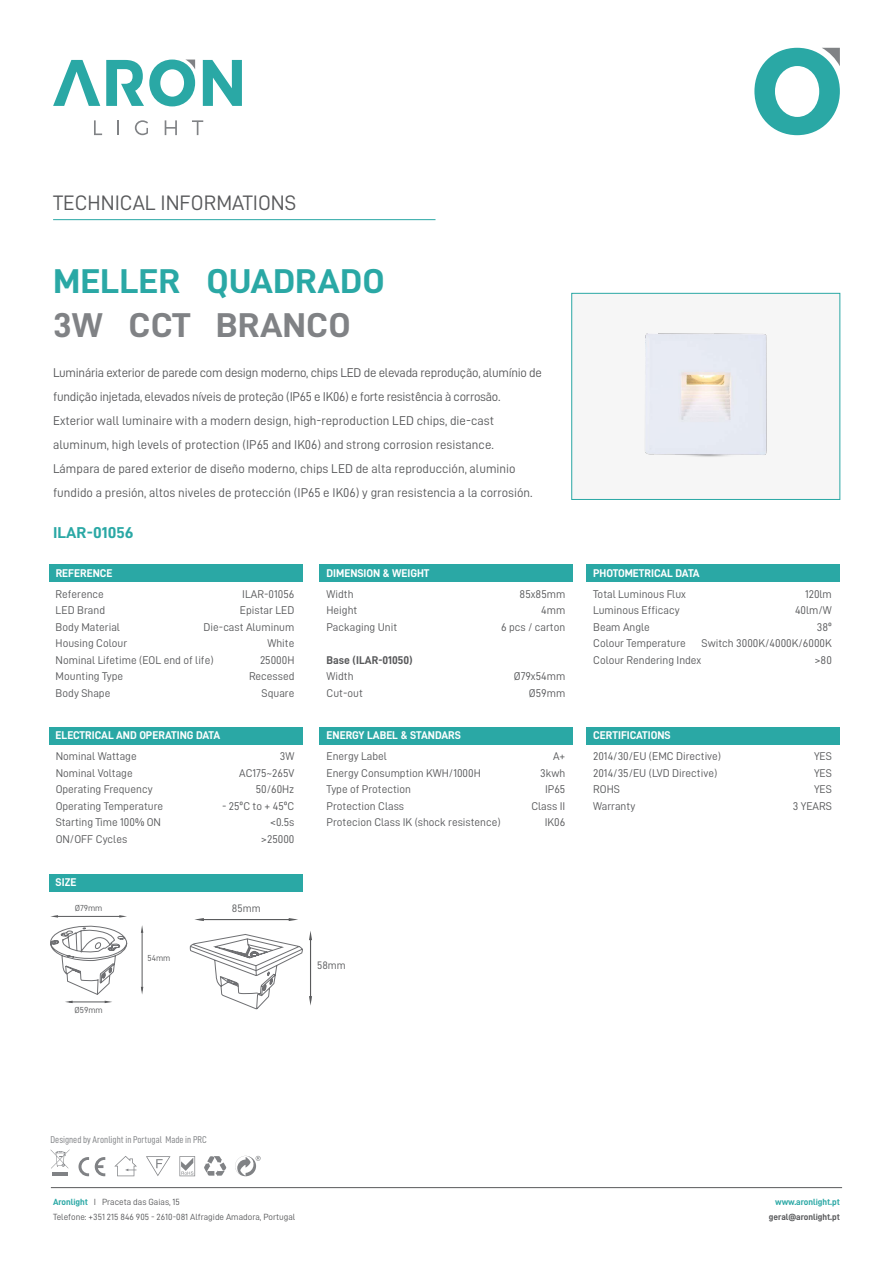
<style>
.page{position:relative;width:893px;height:1263px;background:#fff}
.page>*{position:absolute;margin:0;border:0;box-sizing:border-box;transform-origin:0 0}
.t1{font:34.5px "D DIN Bold";color:#2aa8a5;scale:1.08 1}
.t2{font:34.5px "D DIN Bold";color:#808285;scale:1.08 1}
.t3{font:21px "D DIN";color:#58595b}
.t4{font:15.75px "D DIN Bold";color:#2aa8a5;scale:1.08 1}
.t5{font:12.75px/24px "D DIN";color:#58595b}
.t6{font:11.25px/16.5px "D DIN";color:#58595b;text-align:right}
.t7{font:11.25px "D DIN Bold";color:#fff}
.t8{font:11.25px "D DIN Bold";color:#58595b}
.t9{font:10.8px "D DIN";color:#595a5c}
.t10{font:9.9px "D DIN Condensed";color:#808285}
.t11{font:9px/15px "D DIN";color:#58595b}
.t12{font:9px "D DIN Bold";color:#58595b}
.t13{font:9px "D DIN Bold";color:#2aa8a5}
.t14{font:8.7px "D DIN";color:#595a5c}
.s1{font-family:"D DIN Bold";color:#2aa8a5}
</style>
<div class="page">
<svg style="left:203px;top:60px;width:39px;height:46px"></svg>
<svg style="left:53px;top:60px;width:47px;height:46px"></svg>
<svg style="left:106px;top:60px;width:89px;height:46px"></svg>
<svg style="left:94px;top:120px;width:8px;height:15px"></svg>
<svg style="left:117px;top:120px;width:2px;height:15px"></svg>
<svg style="left:135px;top:120px;width:13px;height:15px"></svg>
<svg style="left:165px;top:120px;width:12px;height:15px"></svg>
<svg style="left:192px;top:120px;width:11px;height:15px"></svg>
<svg style="left:754px;top:48px;width:86px;height:87px"></svg>
<div style="left:572px;top:293px;width:268px;height:206px;background:#f6f6f6"></div>
<div style="left:49px;top:565px;width:253px;height:17px;background:#2aa8a5"></div>
<hr style="left:53px;top:219px;width:382px;height:1px;background:#2aa8a5">
<div style="left:571px;top:293px;width:269px;height:207px;border:1px solid #2aa8a5"></div>
<div style="left:320px;top:565px;width:253px;height:17px;background:#2aa8a5"></div>
<div style="left:586px;top:565px;width:254px;height:17px;background:#2aa8a5"></div>
<div style="left:49px;top:727px;width:253px;height:17px;background:#2aa8a5"></div>
<div style="left:320px;top:727px;width:253px;height:17px;background:#2aa8a5"></div>
<div style="left:586px;top:727px;width:254px;height:17px;background:#2aa8a5"></div>
<div style="left:49px;top:874px;width:253px;height:17px;background:#2aa8a5"></div>
<img style="left:645px;top:333px;width:122px;height:124px">
<hr style="left:54px;top:916px;width:67px;height:1px;background:#595a5c">
<svg style="left:50px;top:915px;width:8px;height:3px"></svg>
<svg style="left:119px;top:915px;width:8px;height:3px"></svg>
<hr style="left:69px;top:1001px;width:37px;height:1px;background:#595a5c">
<svg style="left:65px;top:1001px;width:8px;height:2px"></svg>
<svg style="left:105px;top:1001px;width:7px;height:2px"></svg>
<hr style="left:142px;top:931px;width:1px;height:59px;background:#595a5c">
<svg style="left:141px;top:925px;width:2px;height:8px"></svg>
<svg style="left:50px;top:925px;width:77px;height:70px"></svg>
<hr style="left:51px;top:1187px;width:791px;height:1px;background:#58595b">
<svg style="left:179px;top:1156px;width:16px;height:20px"></svg>
<svg style="left:146px;top:1156px;width:25px;height:20px"></svg>
<svg style="left:204px;top:1156px;width:22px;height:20px"></svg>
<svg style="left:114px;top:1156px;width:23px;height:20px"></svg>
<svg style="left:78px;top:1157px;width:11px;height:19px"></svg>
<svg style="left:95px;top:1157px;width:10px;height:19px"></svg>
<hr style="left:52px;top:1172px;width:16px;height:4px;background:#808285">
<svg style="left:51px;top:1149px;width:19px;height:19px"></svg>
<svg style="left:235px;top:1156px;width:26px;height:20px"></svg>
<hr style="left:199px;top:919px;width:91px;height:1px;background:#595a5c">
<svg style="left:194px;top:918px;width:10px;height:3px"></svg>
<svg style="left:289px;top:918px;width:9px;height:3px"></svg>
<hr style="left:310px;top:938px;width:1px;height:63px;background:#595a5c">
<svg style="left:309px;top:996px;width:3px;height:10px"></svg>
<svg style="left:309px;top:931px;width:3px;height:9px"></svg>
<svg style="left:190px;top:934px;width:113px;height:75px"></svg>
<h2 class="t3" style="left:53px;top:191px;width:245px">TECHNICAL INFORMATIONS</h2>
<h1 class="t1" style="left:53px;top:262px;width:309px">MELLER QUADRADO</h1>
<h1 class="t2" style="left:53px;top:306px;width:277px">3W CCT BRANCO</h1>
<p class="t5" style="left:53px;top:360px;width:490px">Luminária exterior de parede com design moderno, chips LED de elevada reprodução, alumínio de fundição injetada, elevados níveis de proteção (IP65 e IK06) e forte resistência à corrosão.<br>Exterior wall luminaire with a modern design, high-reproduction LED chips, die-cast aluminum, high levels of protection (IP65 and IK06) and strong corrosion resistance.<br>Lámpara de pared exterior de diseño moderno, chips LED de alta reproducción, aluminio fundido a presión, altos niveles de protección (IP65 e IK06) y gran resistencia a la corrosión.</p>
<h3 class="t4" style="left:53px;top:524px;width:76px">ILAR-01056</h3>
<p class="t7" style="left:56px;top:567px;width:58px">REFERENCE</p>
<p class="t7" style="left:327px;top:567px;width:104px">DIMENSION &amp; WEIGHT</p>
<p class="t7" style="left:593px;top:567px;width:108px">PHOTOMETRICAL DATA</p>
<p class="t6" style="left:204px;top:585px;width:92px">ILAR-01056<br>Epistar LED<br>Die-cast Aluminum<br>White<br>25000H<br>Recessed<br>Square</p>
<p class="t6" style="left:327px;top:585px;width:72px;text-align:left">Width<br>Height<br>Packaging Unit</p>
<p class="t6" style="left:56px;top:585px;width:159px;text-align:left">Reference<br>LED Brand<br>Body Material<br>Housing Colour<br>Nominal Lifetime (EOL end of life)<br>Mounting Type<br>Body Shape</p>
<p class="t8" style="left:327px;top:654px;width:88px">Base (ILAR-01050)</p>
<p class="t6" style="left:327px;top:668px;width:38px;text-align:left">Width<br>Cut-out</p>
<p class="t6" style="left:501px;top:585px;width:66px">85x85mm<br>4mm<br>6 pcs / carton</p>
<p class="t6" style="left:514px;top:668px;width:53px">Ø79x54mm<br>Ø59mm</p>
<p class="t6" style="left:593px;top:585px;width:110px;text-align:left">Total Luminous Flux<br>Luminous Efficacy<br>Beam Angle<br>Colour Temperature<br>Colour Rendering Index</p>
<p class="t6" style="left:702px;top:585px;width:132px">120lm<br>40lm/W<br>38º<br>Switch 3000K/4000K/6000K &gt;80</p>
<p class="t7" style="left:56px;top:729px;width:166px">ELECTRICAL AND OPERATING DATA</p>
<p class="t7" style="left:327px;top:729px;width:136px">ENERGY LABEL &amp; STANDARS</p>
<p class="t7" style="left:593px;top:729px;width:79px">CERTIFICATIONS</p>
<p class="t6" style="left:56px;top:748px;width:109px;text-align:left">Nominal Wattage<br>Nominal Voltage<br>Operating Frequency<br>Operating Temperature<br>Starting Time 100% ON<br>ON/OFF Cycles</p>
<p class="t6" style="left:239px;top:748px;width:57px">3W<br>AC175~265V<br>50/60Hz</p>
<p class="t6" style="left:222px;top:797px;width:74px">- 25ºC to + 45ºC &lt;0.5s<br>&gt;25000</p>
<p class="t7" style="left:56px;top:876px;width:22px">SIZE</p>
<p class="t14" style="left:75px;top:903px;width:29px">Ø79mm</p>
<p class="t14" style="left:74px;top:1005px;width:30px">Ø59mm</p>
<p class="t14" style="left:147px;top:953px;width:25px">54mm</p>
<p class="t9" style="left:232px;top:903px;width:30px">85mm</p>
<p class="t6" style="left:327px;top:748px;width:176px;text-align:left">Energy Label<br>Energy Consumption KWH/1000H<br>Type of Protection<br>Protection Class<br>Protecion Class IK (shock resistence)</p>
<p class="t6" style="left:531px;top:748px;width:35px">A+<br>3kwh<br>IP65<br>Class II<br>IK06</p>
<p class="t6" style="left:593px;top:748px;width:129px;text-align:left">2014/30/EU (EMC Directive)<br>2014/35/EU (LVD Directive)<br>ROHS<br>Warranty</p>
<p class="t6" style="left:793px;top:748px;width:41px">YES<br>YES<br>YES<br>3 YEARS</p>
<p class="t9" style="left:317px;top:960px;width:30px">58mm</p>
<p class="t10" style="left:51px;top:1134px;width:158px">Designed by Aronlight in Portugal Made in PRC</p>
<p class="t11" style="left:53px;top:1194px;width:244px"><span class="s1">Aronlight</span> I Praceta das Gaias, 15<br>Telefone: +351 215 846 905 - 2610-081 Alfragide Amadora, Portugal</p>
<p class="t13" style="left:775px;top:1197px;width:66px">www.aronlight.pt</p>
<p class="t12" style="left:769px;top:1212px;width:72px">geral@aronlight.pt</p>
</div>
